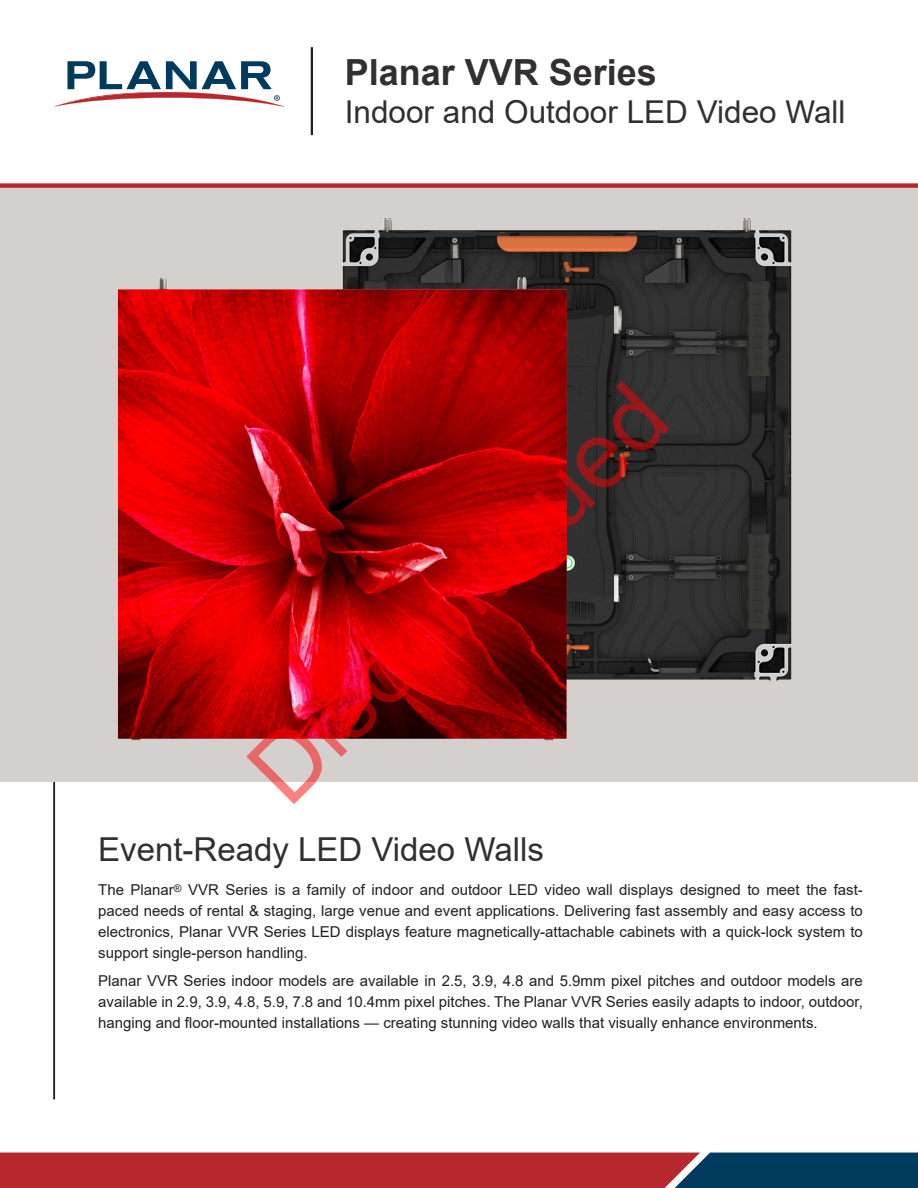
<style>
.page{position:relative;width:918px;height:1188px;background:#fff}
.page>*{position:absolute;margin:0;border:0;box-sizing:border-box;transform-origin:0 0}
.t1{font:94.35px "Arial";color:rgb(255 0 0/.5)}
.H1_-_Product_Name_He{font:700 36px "Arial";color:#312f30}
.H2_-Paragraph_Header{font:33px "Arial";color:#312f30}
.H1_-_Product_Name_He-2{font:31.5px "Arial";color:#312f30}
.Body_Copy{font:15px/21px "Arial";color:#231f20;text-align:justify}
</style>
<div class="page">
<svg style="left:55px;top:61px;width:229px;height:46px"></svg>
<hr style="left:311px;top:47px;width:2px;height:88px;background:#231f20">
<svg style="left:0;top:1153px;width:918px;height:35px;background:#8a2e3b"></svg>
<hr style="left:53px;top:747px;width:2px;height:352px;background:#231f20">
<div style="left:0;top:188px;width:918px;height:594px;background:#d3d0ce"></div>
<div style="left:0;top:183px;width:918px;height:5px;background:#b6282d"></div>
<img style="left:118px;top:218px;width:674px;height:523px">
<p class="H1_-_Product_Name_He" style="left:345px;top:47px;width:314px">Planar VVR Series</p>
<p class="H1_-_Product_Name_He-2" style="left:345px;top:90px;width:502px">Indoor and Outdoor LED Video Wall</p>
<h1 class="t1" style="left:219px;top:740px;width:547px;rotate:-45deg">Discontinued</h1>
<p class="H2_-Paragraph_Header" style="left:98px;top:826px;width:447px">Event-Ready LED Video Walls</p>
<p class="Body_Copy" style="left:98px;top:879px;width:766px">The Planar<sup>®</sup> VVR Series is a family of indoor and outdoor LED video wall displays designed to meet the fast&shy;paced needs of rental &amp; staging, large venue and event applications. Delivering fast assembly and easy access to electronics, Planar VVR Series LED displays feature magnetically-attachable cabinets with a quick-lock system to support single-person handling.</p>
<p class="Body_Copy" style="left:98px;top:970px;width:766px">Planar VVR Series indoor models are available in 2.5, 3.9, 4.8 and 5.9mm pixel pitches and outdoor models are available in 2.9, 3.9, 4.8, 5.9, 7.8 and 10.4mm pixel pitches. The Planar VVR Series easily adapts to indoor, outdoor, hanging and floor-mounted installations — creating stunning video walls that visually enhance environments.</p>
</div>
